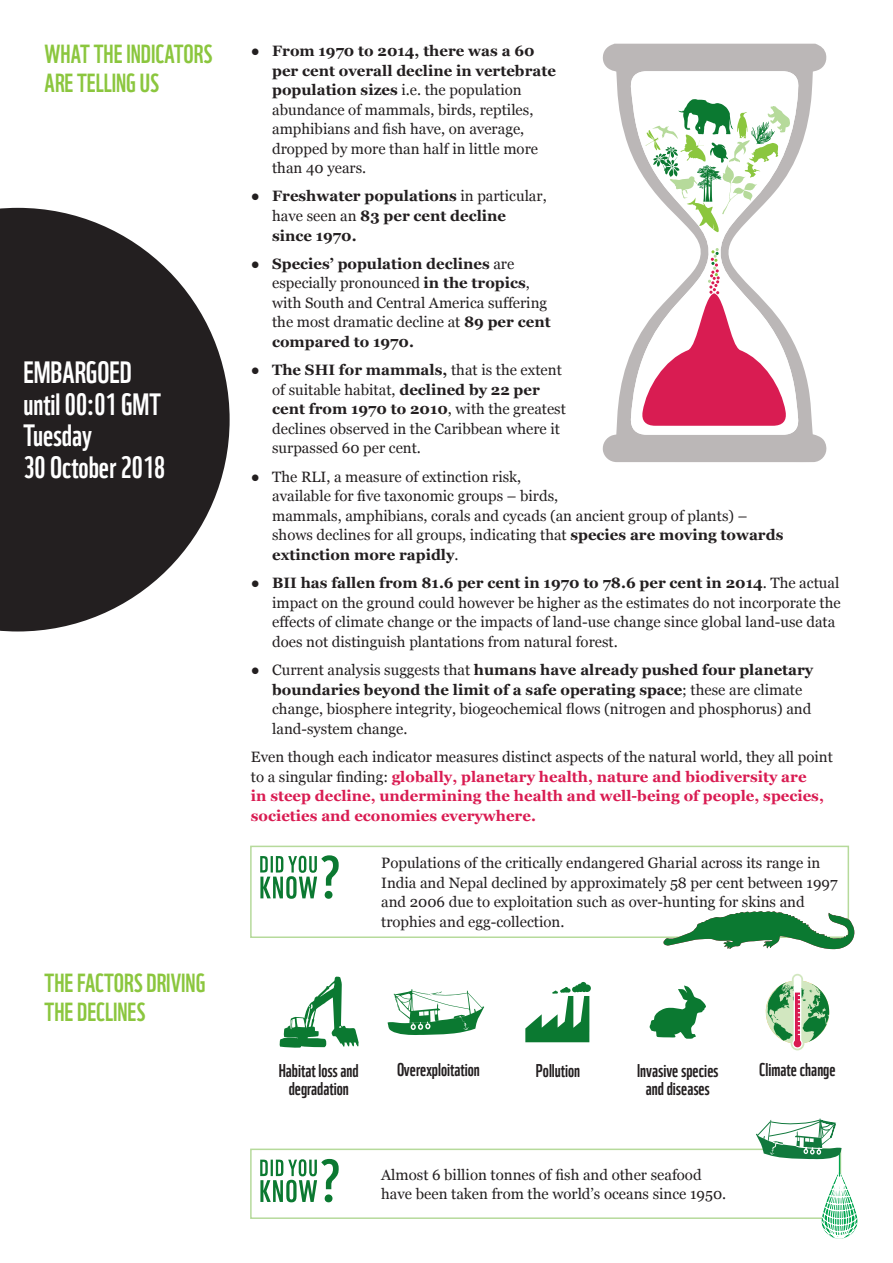
<style>
.page{position:relative;width:893px;height:1263px;background:#fff}
.page>*{position:absolute;margin:0;border:0;box-sizing:border-box;transform-origin:0 0}
.t1{font:30px/31.5px "WWF";color:#fff}
.Paragraph_Style_1{font:25.5px/28.5px "WWF";color:#8bc63e}
.t2{font:18px/18px "WWF";color:#231f20;text-align:center}
.Body{font:15px/19.5px "Georgia";color:#231f20}
.Body-2{font:700 15px/19.5px "Georgia";color:#d91c52}
.Body-3{font:700 15px/19.5px "Georgia";color:#231f20}
.s1{font-weight:700}
.s2{font-weight:400}
.s3{font-weight:400;color:#231f20}
</style>
<div class="page">
<svg style="left:279px;top:976px;width:80px;height:72px"></svg>
<svg style="left:649px;top:985px;width:57px;height:54px"></svg>
<svg style="left:525px;top:982px;width:66px;height:60px"></svg>
<svg style="left:388px;top:989px;width:96px;height:46px"></svg>
<svg style="left:765px;top:974px;width:65px;height:76px"></svg>
<svg style="left:602px;top:44px;width:225px;height:418px"></svg>
<svg style="left:630px;top:71px;width:169px;height:364px"></svg>
<svg style="left:645px;top:99px;width:145px;height:133px"></svg>
<svg style="left:641px;top:248px;width:146px;height:178px"></svg>
<svg style="left:260px;top:1159px;width:79px;height:43px"></svg>
<div style="left:250px;top:1148px;width:591px;height:71px;border:2px solid #b6da9b"></div>
<svg style="left:756px;top:1118px;width:102px;height:121px"></svg>
<div style="left:250px;top:846px;width:599px;height:92px;border:2px solid #b6da9b"></div>
<svg style="left:663px;top:911px;width:191px;height:38px"></svg>
<svg style="left:260px;top:855px;width:79px;height:44px"></svg>
<svg style="left:0;top:208px;width:230px;height:423px;fill:#231f20"></svg>
<p class="Paragraph_Style_1" style="left:45px;top:37px;width:169px">WHAT THE INDICATORS<br>ARE TELLING US</p>
<p class="Body" style="left:272px;top:41px;width:285px;text-indent:-21px">● <span class="s1">From 1970 to 2014, there was a 60 per cent overall decline in vertebrate population sizes</span> i.e. the population abundance of mammals, birds, reptiles, amphibians and fish have, on average, dropped by more than half in little more than 40 years.</p>
<p class="Body-3" style="left:272px;top:187px;width:276px;text-indent:-21px"><span class="s2">●</span> Freshwater populations <span class="s2">in particular, have seen an</span> 83 per cent decline since 1970.</p>
<p class="Body" style="left:272px;top:254px;width:280px;text-indent:-21px">● <span class="s1">Species’ population declines</span> are especially pronounced <span class="s1">in the tropics</span>, with South and Central America suffering the most dramatic decline at <span class="s1">89 per cent compared to 1970.</span></p>
<p class="Body" style="left:272px;top:361px;width:295px;text-indent:-21px">● <span class="s1">The SHI for mammals,</span> that is the extent of suitable habitat, <span class="s1">declined by 22 per cent from 1970 to 2010</span>, with the greatest declines observed in the Caribbean where it surpassed 60 per cent.</p>
<p class="Body" style="left:272px;top:467px;width:513px;text-indent:-21px">● The RLI, a measure of extinction risk,<br>available for five taxonomic groups – birds,<br>mammals, amphibians, corals and cycads (an ancient group of plants) – shows declines for all groups, indicating that <span class="s1">species are moving towards extinction more rapidly</span>.</p>
<p class="Body" style="left:272px;top:574px;width:570px;text-indent:-21px">● <span class="s1">BII has fallen from 81.6 per cent in 1970 to 78.6 per cent in 2014</span>. The actual impact on the ground could however be higher as the estimates do not incorporate the effects of climate change or the impacts of land-use change since global land-use data does not distinguish plantations from natural forest.</p>
<p class="Body" style="left:272px;top:661px;width:543px;text-indent:-21px">● Current analysis suggests that <span class="s1">humans have already pushed four planetary boundaries beyond the limit of a safe operating space</span>; these are climate change, biosphere integrity, biogeochemical flows (nitrogen and phosphorus) and land-system change.</p>
<p class="Body-2" style="left:251px;top:747px;width:583px"><span class="s3">Even though each indicator measures distinct aspects of the natural world, they all point to a singular finding:</span> globally, planetary health, nature and biodiversity are<br>in steep decline, undermining the health and well-being of people, species, societies and economies everywhere.</p>
<p class="t1" style="left:23px;top:354px;width:143px">EMBARGOED until 00:01 GMT<br>Tuesday<br>30 October 2018</p>
<p class="Paragraph_Style_1" style="left:45px;top:966px;width:162px">THE FACTORS DRIVING<br>THE DECLINES</p>
<p class="Body" style="left:381px;top:854px;width:458px">Populations of the critically endangered Gharial across its range in India and Nepal declined by approximately 58 per cent between 1997 and 2006 due to exploitation such as over-hunting for skins and trophies and egg-collection.</p>
<p class="t2" style="left:397px;top:1059px;width:84px">Overexploitation</p>
<p class="t2" style="left:759px;top:1059px;width:78px">Climate change</p>
<p class="t2" style="left:279px;top:1060px;width:81px">Habitat loss and degradation</p>
<p class="t2" style="left:536px;top:1060px;width:46px">Pollution</p>
<p class="t2" style="left:637px;top:1060px;width:83px">Invasive species and diseases</p>
<p class="Body" style="left:381px;top:1165px;width:347px">Almost 6 billion tonnes of fish and other seafood have been taken from the world’s oceans since 1950.</p>
</div>
